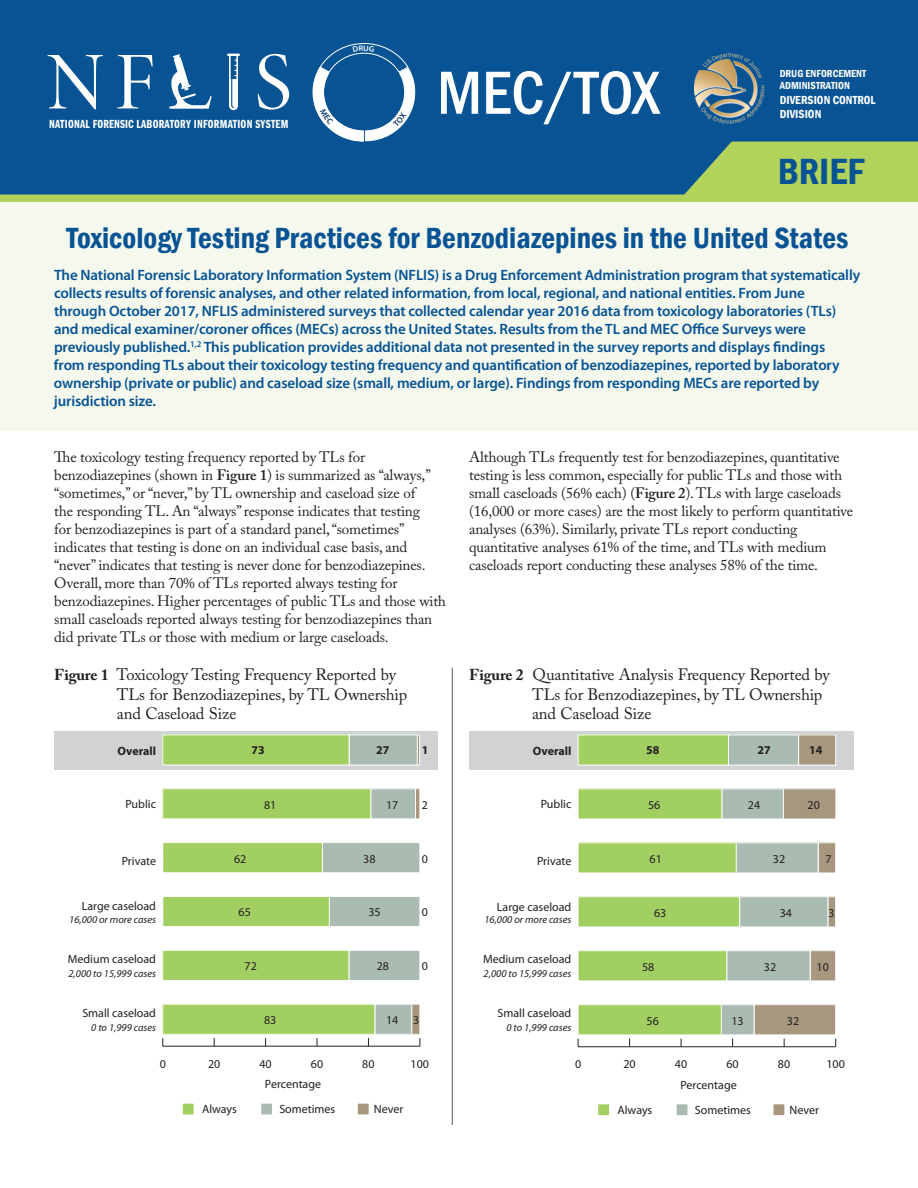
<style>
.page{position:relative;width:918px;height:1188px;background:#fff}
.page>*{position:absolute;margin:0;border:0;box-sizing:border-box;transform-origin:0 0}
.t1{font:500 condensed 63px "ITC Franklin Gothic Std";color:#fff}
.t2{font:600 condensed 37.5px "Franklin Gothic";color:#075394}
.t3{font:600 condensed 30px "Franklin Gothic";color:#075394}
.t4{font:16.5px/19.8px "Adobe Caslon Pro";letter-spacing:-.01em;color:#231f20}
.t5{font:15px/18px "Adobe Caslon Pro";letter-spacing:-.01em;color:#231f20}
.t6{font:600 15px/18px "Myriad Pro";letter-spacing:-.01em;color:#075394}
.t7{font:12.15px "ITC Franklin Gothic Std Dm Cp";letter-spacing:.02em;color:#fff}
.t8{font:12px "Myriad Pro";color:#231f20}
.t9{font:700 12px "Myriad Pro";color:#231f20}
.t10{font:600 condensed 12px/14.4px "Franklin Gothic";color:#fff}
.t11{font:italic 10.5px "Myriad Pro";color:#231f20}
.t12{font:600 condensed 10.5px/12px "Franklin Gothic";color:#fff}
.s1{font-weight:600}
.s2{font-weight:700;font-size:15.75px}
</style>
<div class="page">
<div style="left:0;top:202px;width:918px;height:228px;background:#f5f9ed"></div>
<div style="left:0;top:0;width:918px;height:198px;background:#075394"></div>
<svg style="left:681px;top:142px;width:237px;height:53px;background:#a3c95f"></svg>
<div style="left:0;top:195px;width:918px;height:7px;background:#b1d35b"></div>
<img style="left:141px;top:731px;width:297px;height:384px">
<img style="left:551px;top:731px;width:303px;height:385px">
<hr style="left:452px;top:668px;width:1px;height:457px;background:#585959">
<img style="left:47px;top:53px;width:243px;height:58px">
<img style="left:681px;top:52px;width:147px;height:103px">
<svg style="left:312px;top:43px;width:104px;height:99px"></svg>
<p class="t7" style="left:49px;top:117px;width:241px">NATIONAL FORENSIC LABORATORY INFORMATION SYSTEM</p>
<h1 class="t1" style="left:437px;top:57px;width:224px">MEC/TOX</h1>
<p class="t12" style="left:780px;top:68px;width:88px">DRUG ENFORCEMENT<br>ADMINISTRATION</p>
<p class="t10" style="left:780px;top:92px;width:98px">DIVERSION CONTROL<br>DIVISION</p>
<p class="t2" style="left:778px;top:147px;width:88px">BRIEF</p>
<h1 class="t3" style="left:66px;top:218px;width:784px">Toxicology Testing Practices for Benzodiazepines in the United States</h1>
<p class="t6" style="left:54px;top:266px;width:808px">The National Forensic Laboratory Information System (NFLIS) is a Drug Enforcement Administration program that systematically collects results of forensic analyses, and other related information, from local, regional, and national entities. From June through October 2017, NFLIS administered surveys that collected calendar year 2016 data from toxicology laboratories (TLs) and medical examiner/coroner offices (MECs) across the United States. Results from the TL and MEC Office Surveys were previously published.<sup>1,2</sup> This publication provides additional data not presented in the survey reports and displays findings<br>from responding TLs about their toxicology testing frequency and quantification of benzodiazepines, reported by laboratory ownership (private or public) and caseload size (small, medium, or large). Findings from responding MECs are reported by jurisdiction size.</p>
<p class="t5" style="left:54px;top:448px;width:393px">The toxicology testing frequency reported by TLs for benzodiazepines (shown in <span class="s1">Figure 1</span>) is summarized as “always,” “sometimes,” or “never,” by TL ownership and caseload size of<br>the responding TL. An “always” response indicates that testing<br>for benzodiazepines is part of a standard panel, “sometimes” indicates that testing is done on an individual case basis, and “never” indicates that testing is never done for benzodiazepines.<br>Overall, more than 70% of TLs reported always testing for benzodiazepines. Higher percentages of public TLs and those with small caseloads reported always testing for benzodiazepines than did private TLs or those with medium or large caseloads.</p>
<p class="t5" style="left:469px;top:448px;width:386px">Although TLs frequently test for benzodiazepines, quantitative testing is less common, especially for public TLs and those with small caseloads (56% each) (<span class="s1">Figure 2</span>). TLs with large caseloads (16,000 or more cases) are the most likely to perform quantitative analyses (63%). Similarly, private TLs report conducting quantitative analyses 61% of the time, and TLs with medium caseloads report conducting these analyses 58% of the time.</p>
<p class="t4" style="left:117px;top:664px;width:292px;text-indent:-63px"><span class="s2">Figure 1</span> Toxicology Testing Frequency Reported by<br>TLs for Benzodiazepines, by TL Ownership and Caseload Size</p>
<p class="t4" style="left:532px;top:664px;width:299px;text-indent:-63px"><span class="s2">Figure 2</span> Quantitative Analysis Frequency Reported by<br>TLs for Benzodiazepines, by TL Ownership and Caseload Size</p>
<p class="t9" style="left:118px;top:744px;width:40px">Overall</p>
<p class="t9" style="left:252px;top:743px;width:15px">73</p>
<p class="t9" style="left:376px;top:743px;width:15px">27</p>
<p class="t9" style="left:422px;top:743px;width:8px">1</p>
<p class="t9" style="left:533px;top:744px;width:40px">Overall</p>
<p class="t9" style="left:646px;top:743px;width:15px">58</p>
<p class="t9" style="left:757px;top:743px;width:15px">27</p>
<p class="t9" style="left:809px;top:743px;width:15px">14</p>
<p class="t8" style="left:125px;top:798px;width:32px">Public</p>
<p class="t8" style="left:264px;top:799px;width:14px">81</p>
<p class="t8" style="left:386px;top:799px;width:14px">17</p>
<p class="t8" style="left:422px;top:799px;width:8px">2</p>
<p class="t8" style="left:541px;top:798px;width:32px">Public</p>
<p class="t8" style="left:648px;top:799px;width:14px">56</p>
<p class="t8" style="left:748px;top:799px;width:14px">24</p>
<p class="t8" style="left:808px;top:799px;width:14px">20</p>
<p class="t8" style="left:122px;top:854px;width:36px">Private</p>
<p class="t8" style="left:82px;top:900px;width:76px">Large caseload</p>
<p class="t11" style="left:69px;top:914px;width:88px">16,000 or more cases</p>
<p class="t8" style="left:68px;top:952px;width:90px">Medium caseload</p>
<p class="t11" style="left:68px;top:968px;width:89px">2,000 to 15,999 cases</p>
<p class="t8" style="left:82px;top:1006px;width:75px">Small caseload</p>
<p class="t11" style="left:91px;top:1022px;width:66px">0 to 1,999 cases</p>
<p class="t8" style="left:234px;top:852px;width:14px">62</p>
<p class="t8" style="left:239px;top:906px;width:14px">65</p>
<p class="t8" style="left:245px;top:960px;width:14px">72</p>
<p class="t8" style="left:264px;top:1014px;width:14px">83</p>
<p class="t8" style="left:363px;top:852px;width:14px">38</p>
<p class="t8" style="left:422px;top:852px;width:8px">0</p>
<p class="t8" style="left:368px;top:906px;width:14px">35</p>
<p class="t8" style="left:422px;top:906px;width:8px">0</p>
<p class="t8" style="left:377px;top:960px;width:14px">28</p>
<p class="t8" style="left:422px;top:960px;width:8px">0</p>
<p class="t8" style="left:386px;top:1014px;width:35px">14 3</p>
<p class="t8" style="left:537px;top:854px;width:36px">Private</p>
<p class="t8" style="left:497px;top:900px;width:76px">Large caseload</p>
<p class="t11" style="left:484px;top:914px;width:88px">16,000 or more cases</p>
<p class="t8" style="left:483px;top:953px;width:90px">Medium caseload</p>
<p class="t11" style="left:484px;top:968px;width:89px">2,000 to 15,999 cases</p>
<p class="t8" style="left:498px;top:1007px;width:75px">Small caseload</p>
<p class="t11" style="left:507px;top:1022px;width:66px">0 to 1,999 cases</p>
<p class="t8" style="left:650px;top:853px;width:14px">61</p>
<p class="t8" style="left:773px;top:853px;width:14px">32</p>
<p class="t8" style="left:826px;top:853px;width:8px">7</p>
<p class="t8" style="left:654px;top:906px;width:14px">63</p>
<p class="t8" style="left:780px;top:906px;width:14px">34</p>
<p class="t8" style="left:829px;top:906px;width:8px">3</p>
<p class="t8" style="left:642px;top:960px;width:14px">58</p>
<p class="t8" style="left:764px;top:960px;width:14px">32</p>
<p class="t8" style="left:817px;top:960px;width:14px">10</p>
<p class="t8" style="left:647px;top:1014px;width:14px">56</p>
<p class="t8" style="left:731px;top:1014px;width:14px">13</p>
<p class="t8" style="left:787px;top:1014px;width:14px">32</p>
<p class="t8" style="left:160px;top:1057px;width:8px">0</p>
<p class="t8" style="left:208px;top:1057px;width:14px">20</p>
<p class="t8" style="left:259px;top:1057px;width:14px">40</p>
<p class="t8" style="left:311px;top:1057px;width:14px">60</p>
<p class="t8" style="left:362px;top:1057px;width:14px">80</p>
<p class="t8" style="left:411px;top:1057px;width:20px">100</p>
<p class="t8" style="left:265px;top:1077px;width:58px">Percentage</p>
<p class="t8" style="left:575px;top:1058px;width:8px">0</p>
<p class="t8" style="left:623px;top:1058px;width:14px">20</p>
<p class="t8" style="left:675px;top:1058px;width:14px">40</p>
<p class="t8" style="left:726px;top:1058px;width:14px">60</p>
<p class="t8" style="left:778px;top:1058px;width:14px">80</p>
<p class="t8" style="left:826px;top:1058px;width:20px">100</p>
<p class="t8" style="left:680px;top:1078px;width:58px">Percentage</p>
<p class="t8" style="left:202px;top:1103px;width:36px">Always</p>
<p class="t8" style="left:279px;top:1103px;width:58px">Sometimes</p>
<p class="t8" style="left:374px;top:1103px;width:31px">Never</p>
<p class="t8" style="left:617px;top:1103px;width:36px">Always</p>
<p class="t8" style="left:695px;top:1103px;width:58px">Sometimes</p>
<p class="t8" style="left:790px;top:1103px;width:31px">Never</p>
</div>
